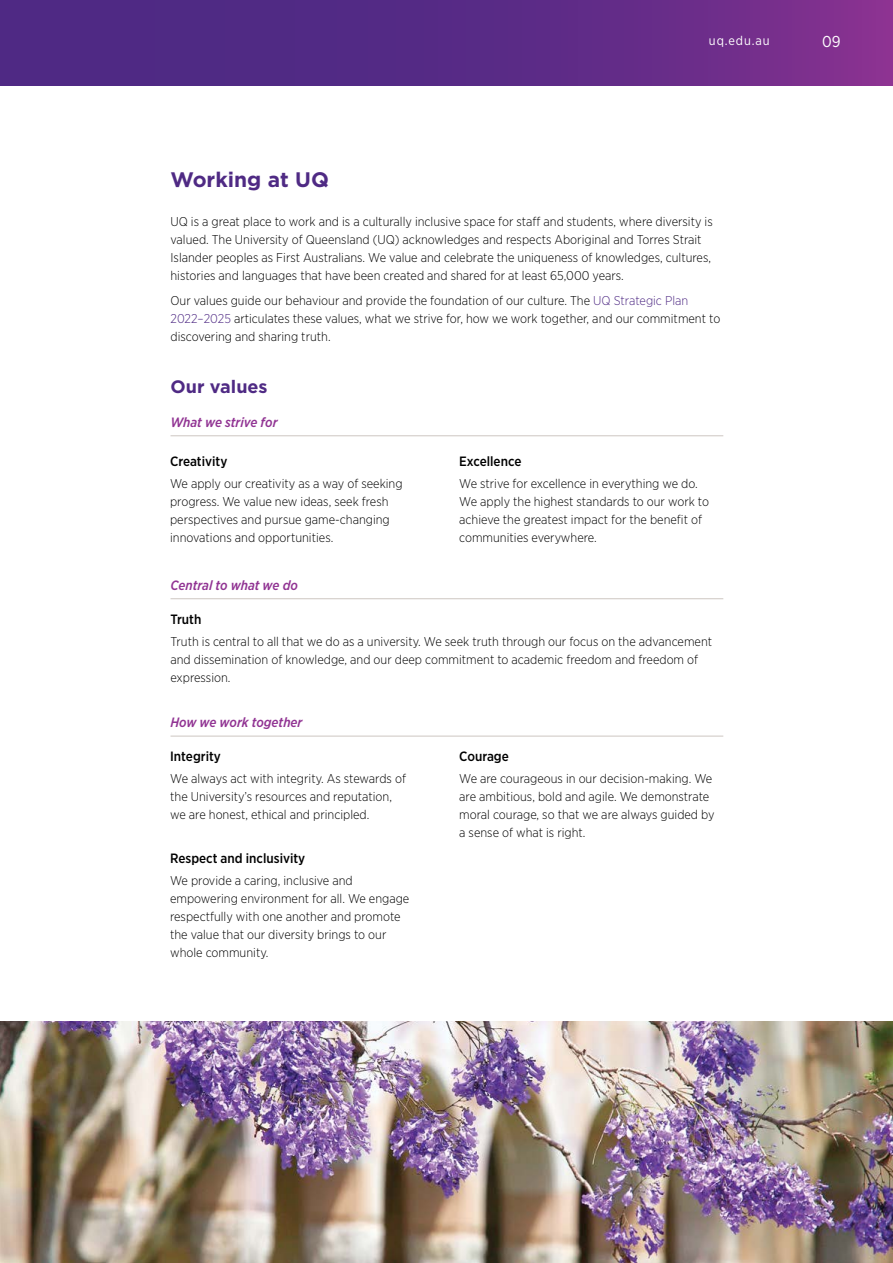
<style>
.page{position:relative;width:893px;height:1263px;background:#fff}
.page>*{position:absolute;margin:0;border:0;box-sizing:border-box;transform-origin:0 0}
.t1{font:700 21px "Gotham";color:#4f2a84}
.t2{font:700 18px "Gotham";color:#4f2a84}
.t3{font:15.75px "Gotham Narrow";color:#fff}
.t4{font:500 13.5px "Gotham Narrow";color:#000}
.t5{font:italic 500 13.5px "Gotham Narrow";color:#913493}
.t6{font:300 12.75px/18px "Gotham Narrow";color:#000}
.t7{font:12.75px "Gotham Narrow";letter-spacing:.07em;color:#fff}
.s1{color:#4f2a84}
</style>
<div class="page">
<svg style="left:0;top:0;width:893px;height:85px;background:#5e2b87"></svg>
<img style="left:0;top:1021px;width:893px;height:242px">
<hr style="left:171px;top:435px;width:552px;height:1px;background:#cdc6c1">
<hr style="left:171px;top:598px;width:552px;height:1px;background:#cdc6c1">
<hr style="left:171px;top:736px;width:552px;height:1px;background:#cdc6c1">
<p class="t7" style="left:709px;top:33px;width:62px">uq.edu.au</p>
<p class="t3" style="left:822px;top:32px;width:20px">09</p>
<h1 class="t1" style="left:171px;top:166px;width:160px">Working at UQ</h1>
<p class="t6" style="left:171px;top:212px;width:544px">UQ is a great place to work and is a culturally inclusive space for staff and students, where diversity is valued. The University of Queensland (UQ) acknowledges and respects Aboriginal and Torres Strait Islander peoples as First Australians. We value and celebrate the uniqueness of knowledges, cultures, histories and languages that have been created and shared for at least 65,000 years.</p>
<p class="t6" style="left:171px;top:291px;width:551px">Our values guide our behaviour and provide the foundation of our culture. The <span class="s1">UQ Strategic Plan<br>2022–2025</span> articulates these values, what we strive for, how we work together, and our commitment to discovering and sharing truth.</p>
<h2 class="t2" style="left:171px;top:375px;width:99px">Our values</h2>
<p class="t5" style="left:171px;top:414px;width:108px">What we strive for</p>
<p class="t4" style="left:170px;top:452px;width:59px">Creativity</p>
<p class="t6" style="left:170px;top:474px;width:234px">We apply our creativity as a way of seeking progress. We value new ideas, seek fresh perspectives and pursue game-changing innovations and opportunities.</p>
<p class="t4" style="left:459px;top:452px;width:64px">Excellence</p>
<p class="t6" style="left:459px;top:474px;width:251px">We strive for excellence in everything we do.<br>We apply the highest standards to our work to achieve the greatest impact for the benefit of communities everywhere.</p>
<p class="t5" style="left:171px;top:577px;width:129px">Central to what we do</p>
<p class="t4" style="left:171px;top:611px;width:32px">Truth</p>
<p class="t6" style="left:171px;top:632px;width:543px">Truth is central to all that we do as a university. We seek truth through our focus on the advancement and dissemination of knowledge, and our deep commitment to academic freedom and freedom of expression.</p>
<p class="t5" style="left:171px;top:714px;width:133px">How we work together</p>
<p class="t4" style="left:170px;top:748px;width:52px">Integrity</p>
<p class="t6" style="left:170px;top:769px;width:237px">We always act with integrity. As stewards of the University’s resources and reputation, we are honest, ethical and principled.</p>
<p class="t4" style="left:459px;top:747px;width:51px">Courage</p>
<p class="t6" style="left:459px;top:769px;width:257px">We are courageous in our decision-making. We are ambitious, bold and agile. We demonstrate moral courage, so that we are always guided by a sense of what is right.</p>
<p class="t4" style="left:170px;top:849px;width:137px">Respect and inclusivity</p>
<p class="t6" style="left:170px;top:871px;width:241px">We provide a caring, inclusive and empowering environment for all. We engage respectfully with one another and promote the value that our diversity brings to our whole community.</p>
</div>
